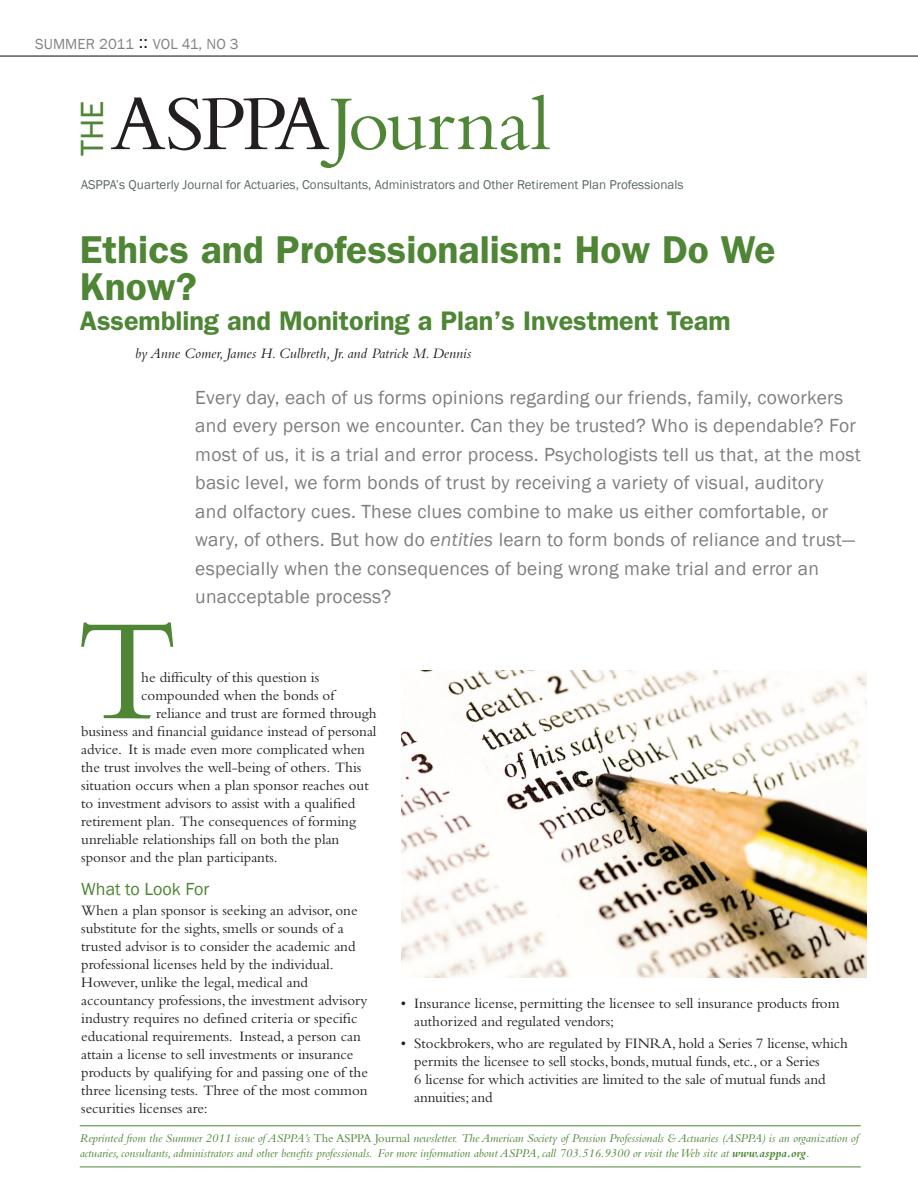
<style>
.page{position:relative;width:918px;height:1188px;background:#fff}
.page>*{position:absolute;margin:0;border:0;box-sizing:border-box;transform-origin:0 0}
.t1{font:81px "Bembo";letter-spacing:-.01em;color:#4e8635}
.Dept_Head{font:600 39px/37.5px "Franklin Gothic";color:#4e8635}
.t2{font:33px "Franklin Gothic";color:#4e8635}
.Dept_Head-2{font:600 27px "Franklin Gothic";color:#4e8635}
.intro{font:19.5px/28.5px "Franklin Gothic";letter-spacing:.015em;color:#7c7e81}
.subhead{font:18px "Franklin Gothic";color:#4e8635}
.body_1st{font:15px/18px "Bembo";letter-spacing:-.005em;color:#231f20}
.bullet_copy{font:15px/18px "Bembo";letter-spacing:-.01em;color:#231f20}
.byline_letter_pg{font:italic 15px "Bembo";color:#231f20}
.t3{font:15px "Franklin Gothic";letter-spacing:.01em;color:#808285}
.t4{font:13.2px "Franklin Gothic";color:#5d6966}
.bulletin_board_bold{font:italic 12.3px/15px "Bembo";letter-spacing:-.005em;color:#4e8635}
.s1{font-size:18px;color:#231f20}
.s2{color:#231f20}
.s3{font-style:italic}
.s4{font-style:normal}
.s5{font-weight:700}
</style>
<div class="page">
<hr style="left:0;top:55px;width:918px;height:2px;background:#231f20">
<hr style="left:80px;top:1125px;width:781px;height:1px;background:#4e8635">
<hr style="left:80px;top:1167px;width:781px;height:1px;background:#4e8635">
<svg style="left:81px;top:622px;width:92px;height:96px"></svg>
<img style="left:401px;top:670px;width:465px;height:307px">
<p class="t3" style="left:35px;top:35px;width:205px">SUMMER 2011 <span class="s1">::</span> VOL 41, NO 3</p>
<p class="t2" style="left:72px;top:156px;width:57px;rotate:-90deg">THE</p>
<p class="t1" style="left:111px;top:77px;width:441px"><span class="s2">ASPPA</span>Journal</p>
<p class="t4" style="left:81px;top:177px;width:604px">ASPPA’s Quarterly Journal for Actuaries, Consultants, Administrators and Other Retirement Plan Professionals</p>
<p class="Dept_Head" style="left:80px;top:229px;width:697px">Ethics and Professionalism: How Do We<br>Know?</p>
<p class="Dept_Head-2" style="left:80px;top:305px;width:652px">Assembling and Monitoring a Plan’s Investment Team</p>
<p class="byline_letter_pg" style="left:135px;top:345px;width:338px">by Anne Comer, James H. Culbreth, Jr. and Patrick M. Dennis</p>
<p class="intro" style="left:195px;top:383px;width:667px">Every day, each of us forms opinions regarding our friends, family, coworkers and every person we encounter. Can they be trusted? Who is dependable? For most of us, it is a trial and error process. Psychologists tell us that, at the most basic level, we form bonds of trust by receiving a variety of visual, auditory<br>and olfactory cues. These clues combine to make us either comfortable, or wary, of others. But how do <span class="s3">entities</span> learn to form bonds of reliance and trust— especially when the consequences of being wrong make trial and error an unacceptable process?</p>
<p class="body_1st" style="left:141px;top:668px;width:180px">he difficulty of this question is</p>
<p class="body_1st" style="left:141px;top:686px;width:195px">compounded when the bonds of</p>
<p class="body_1st" style="left:156px;top:704px;width:222px">reliance and trust are formed through</p>
<p class="body_1st" style="left:81px;top:722px;width:297px">business and financial guidance instead of personal</p>
<p class="body_1st" style="left:81px;top:740px;width:285px">advice. It is made even more complicated when</p>
<p class="body_1st" style="left:81px;top:758px;width:282px">the trust involves the well-being of others. This</p>
<p class="body_1st" style="left:81px;top:776px;width:289px">situation occurs when a plan sponsor reaches out</p>
<p class="body_1st" style="left:81px;top:794px;width:276px">to investment advisors to assist with a qualified</p>
<p class="body_1st" style="left:81px;top:812px;width:276px">retirement plan. The consequences of forming</p>
<p class="body_1st" style="left:81px;top:830px;width:260px">unreliable relationships fall on both the plan</p>
<p class="body_1st" style="left:81px;top:848px;width:198px">sponsor and the plan participants.</p>
<p class="subhead" style="left:81px;top:878px;width:130px">What to Look For</p>
<p class="body_1st" style="left:81px;top:901px;width:288px">When a plan sponsor is seeking an advisor, one substitute for the sights, smells or sounds of a trusted advisor is to consider the academic and professional licenses held by the individual.<br>However, unlike the legal, medical and accountancy professions, the investment advisory industry requires no defined criteria or specific educational requirements. Instead, a person can attain a license to sell investments or insurance products by qualifying for and passing one of the three licensing tests. Three of the most common securities licenses are:</p>
<p class="bullet_copy" style="left:414px;top:994px;width:427px;text-indent:-14px">• Insurance license, permitting the licensee to sell insurance products from authorized and regulated vendors;</p>
<p class="bullet_copy" style="left:414px;top:1034px;width:435px;text-indent:-14px">• Stockbrokers, who are regulated by FINRA, hold a Series 7 license, which permits the licensee to sell stocks, bonds, mutual funds, etc., or a Series<br>6 license for which activities are limited to the sale of mutual funds and annuities; and</p>
<p class="bulletin_board_bold" style="left:80px;top:1131px;width:780px">Reprinted from the Summer 2011 issue of ASPPA’s <span class="s4">The ASPPA Journal</span> newsletter. The American Society of Pension Professionals &amp; Actuaries (ASPPA) is an organization of actuaries, consultants, administrators and other benefits professionals. For more information about ASPPA, call 703.516.9300 or visit the Web site at <span class="s5">www.asppa.org</span>.</p>
</div>
